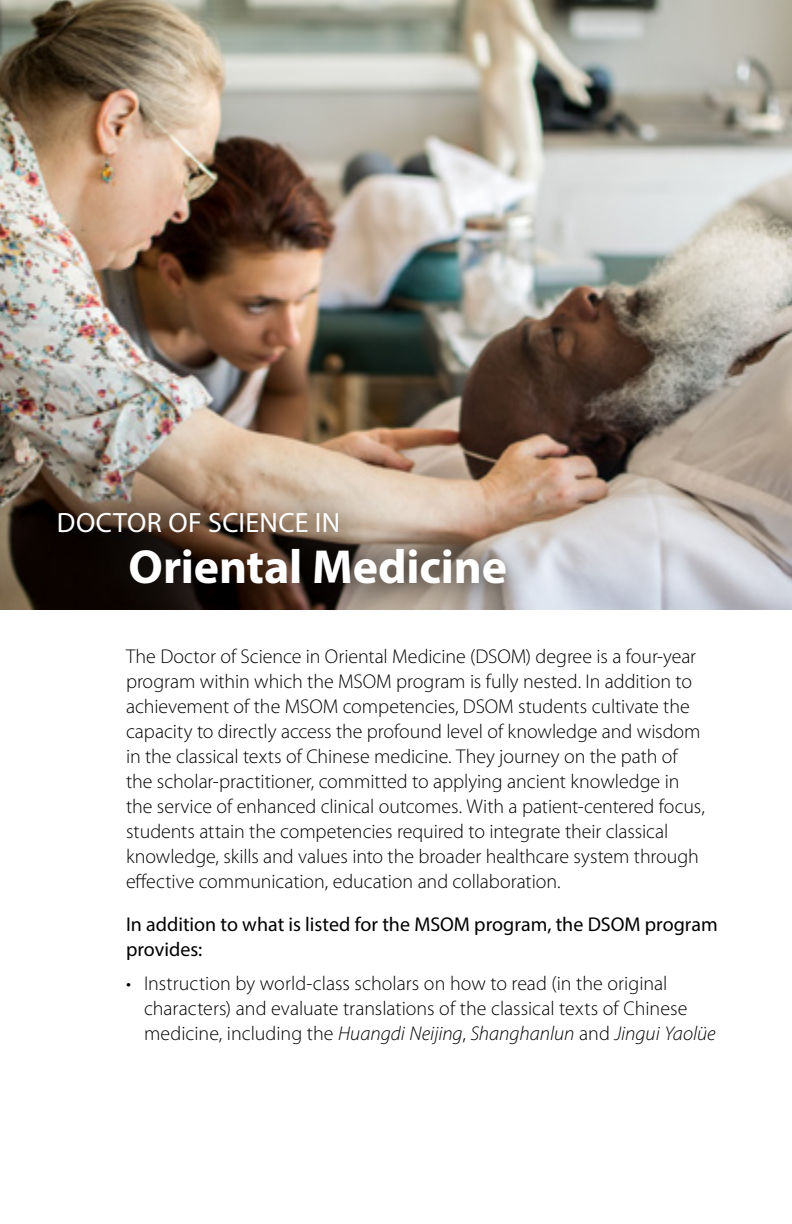
<style>
.page{position:relative;width:792px;height:1224px;background:#fff}
.page>*{position:absolute;margin:0;border:0;box-sizing:border-box;transform-origin:0 0}
.t1{font:700 48px "Myriad Pro";letter-spacing:-.005em;color:#fff}
.t2{font:28px "Myriad Pro";letter-spacing:.01em;color:#fff}
.t3{font:300 20px/25px "Myriad Pro";letter-spacing:-.005em;color:#000}
.t4{font:20px/25px "Myriad Pro";color:#000}
.s1{font-style:italic}
</style>
<div class="page">
<img style="left:0;top:0;width:792px;height:609px">
<div style="left:29px;top:483px;width:340px;height:80px;background:#000;opacity:.85"></div>
<div style="left:103px;top:521px;width:432px;height:92px;background:#000;opacity:.85"></div>
<h2 class="t2" style="left:57px;top:506px;width:285px">DOCTOR OF SCIENCE IN</h2>
<h1 class="t1" style="left:129px;top:536px;width:380px">Oriental Medicine</h1>
<p class="t3" style="left:126px;top:643px;width:580px">The Doctor of Science in Oriental Medicine (DSOM) degree is a four-year program within which the MSOM program is fully nested. In addition to achievement of the MSOM competencies, DSOM students cultivate the capacity to directly access the profound level of knowledge and wisdom in the classical texts of Chinese medicine. They journey on the path of the scholar-practitioner, committed to applying ancient knowledge in the service of enhanced clinical outcomes. With a patient-centered focus, students attain the competencies required to integrate their classical knowledge, skills and values into the broader healthcare system through effective communication, education and collaboration.</p>
<p class="t4" style="left:126px;top:911px;width:593px">In addition to what is listed for the MSOM program, the DSOM program provides:</p>
<p class="t3" style="left:144px;top:970px;width:573px;text-indent:-18px">• Instruction by world-class scholars on how to read (in the original characters) and evaluate translations of the classical texts of Chinese medicine, including the <span class="s1">Huangdi Neijing</span>, <span class="s1">Shanghanlun</span> and <span class="s1">Jingui Yaolüe</span></p>
</div>
